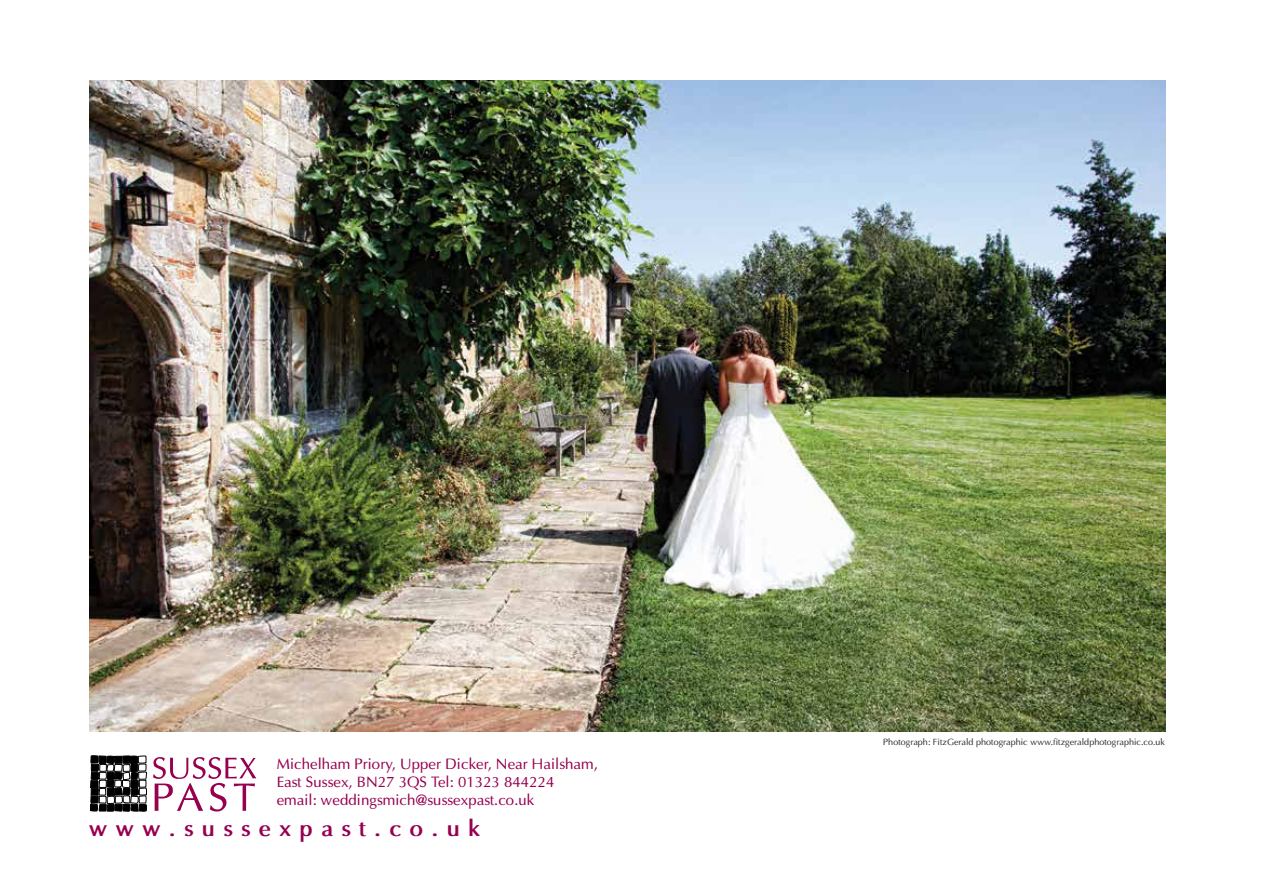
<style>
.page{position:relative;width:1263px;height:893px;background:#fff}
.page>*{position:absolute;margin:0;border:0;box-sizing:border-box;transform-origin:0 0}
.t1{font:700 22.5px "Optima";letter-spacing:.36em;color:#96004f}
.t2{font:15px/18px "Optima";color:#96004f}
.t3{font:9px "Optima";color:#302d2d}
</style>
<div class="page">
<img style="left:89px;top:81px;width:1076px;height:650px">
<svg style="left:90px;top:755px;width:57px;height:56px"></svg>
<svg style="left:153px;top:757px;width:103px;height:54px"></svg>
<p class="t2" style="left:277px;top:754px;width:323px">Michelham Priory, Upper Dicker, Near Hailsham,<br>East Sussex, BN27 3QS Tel: 01323 844224 email: weddingsmich@sussexpast.co.uk</p>
<h1 class="t1" style="left:89px;top:814px;width:393px">www.sussexpast.co.uk</h1>
<p class="t3" style="left:883px;top:736px;width:283px">Photograph: FitzGerald photographic www.fitzgeraldphotographic.co.uk</p>
</div>
